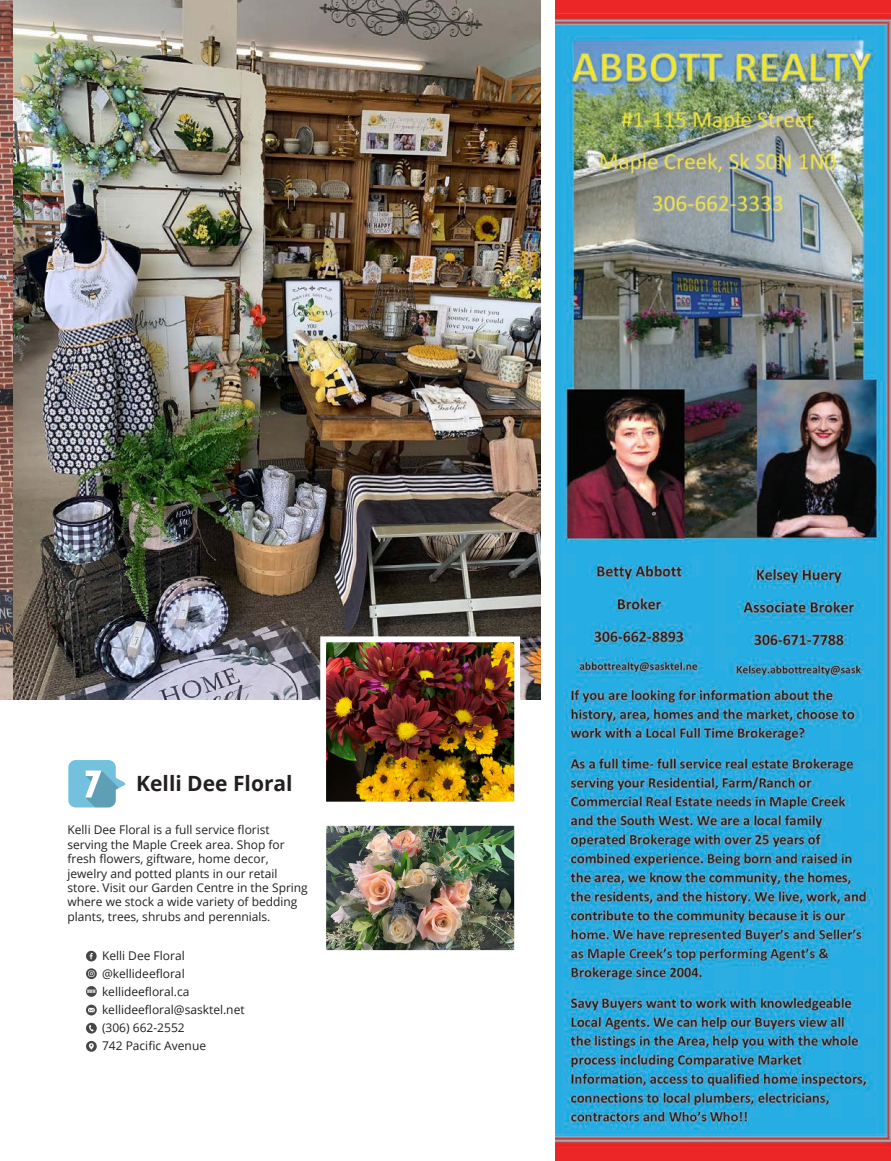
<style>
.page{position:relative;width:891px;height:1161px;background:#fff}
.page>*{position:absolute;margin:0;border:0;box-sizing:border-box;transform-origin:0 0}
.t1{font:700 21px "Open Sans";color:#231f20}
.t2{font:12px/14.4px "Open Sans";color:#231f20}
.t3{font:5.1px "Bebas Neue";color:#fff}
</style>
<div class="page">
<img style="left:0;top:0;width:541px;height:699px">
<div style="left:86px;top:951px;width:11px;height:10px;background:#464747;border-radius:50%"></div>
<svg style="left:90px;top:953px;width:3px;height:6px"></svg>
<div style="left:86px;top:1023px;width:11px;height:11px;background:#464747;border-radius:50%"></div>
<svg style="left:89px;top:1025px;width:5px;height:6px"></svg>
<svg style="left:86px;top:1041px;width:11px;height:11px"></svg>
<svg style="left:89px;top:1043px;width:5px;height:7px"></svg>
<img style="left:327px;top:643px;width:186px;height:158px">
<div style="left:320px;top:636px;width:200px;height:172px;border:6px solid #fff"></div>
<img style="left:327px;top:827px;width:186px;height:122px">
<div style="left:320px;top:820px;width:200px;height:136px;border:6px solid #fff"></div>
<svg style="left:68px;top:760px;width:57px;height:48px"></svg>
<svg style="left:86px;top:968px;width:11px;height:11px"></svg>
<svg style="left:88px;top:971px;width:7px;height:6px"></svg>
<svg style="left:86px;top:1005px;width:11px;height:10px"></svg>
<svg style="left:88px;top:1008px;width:7px;height:4px"></svg>
<div style="left:86px;top:986px;width:11px;height:11px;background:#464747;border-radius:50%"></div>
<div style="left:556px;top:0;width:335px;height:1161px;background:#ec2626"></div>
<img style="left:556px;top:16px;width:335px;height:1129px">
<p class="t1" style="left:136px;top:769px;width:158px">Kelli Dee Floral</p>
<p class="t2" style="left:68px;top:822px;width:242px">Kelli Dee Floral is a full service florist serving the Maple Creek area. Shop for fresh flowers, giftware, home decor, jewelry and potted plants in our retail store. Visit our Garden Centre in the Spring where we stock a wide variety of bedding plants, trees, shrubs and perennials.</p>
<p class="t2" style="left:102px;top:948px;width:84px">Kelli Dee Floral</p>
<p class="t2" style="left:102px;top:966px;width:84px">@kellideefloral</p>
<p class="t2" style="left:102px;top:984px;width:89px">kellideefloral.ca</p>
<p class="t2" style="left:102px;top:1002px;width:144px">kellideefloral@sasktel.net</p>
<p class="t2" style="left:102px;top:1020px;width:84px">(306) 662-2552</p>
<p class="t2" style="left:102px;top:1038px;width:106px">742 Pacific Avenue</p>
<p class="t3" style="left:87px;top:989px;width:10px">WWW</p>
</div>
